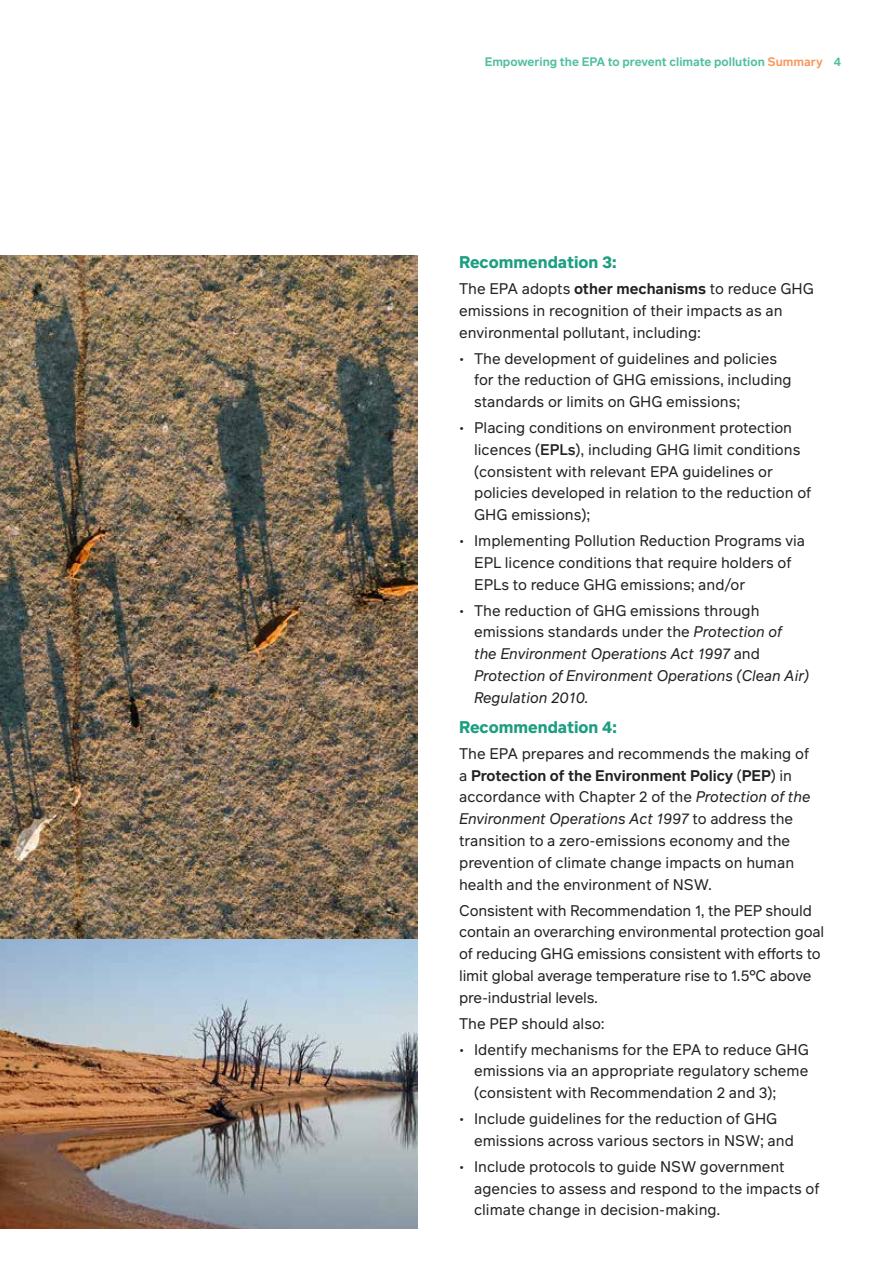
<style>
.page{position:relative;width:893px;height:1263px;background:#fff}
.page>*{position:absolute;margin:0;border:0;box-sizing:border-box;transform-origin:0 0}
.t1{font:700 16.5px "Infra";color:#1c9e81}
.t2{font:15px/21.8px "Infra";color:#222220}
.t3{font:italic 15px/21.8px "Infra";color:#222220}
.t4{font:600 12px "Infra";color:#50bfa0}
.s1{color:#f8995d}
.s2{font-weight:600}
.s3{font-weight:500}
.s4{font-style:normal}
.s5{font-style:italic}
</style>
<div class="page">
<img style="left:0;top:255px;width:417px;height:974px">
<p class="t4" style="left:485px;top:53px;width:358px">Empowering the EPA to prevent climate pollution <span class="s1">Summary</span> 4</p>
<p class="t1" style="left:459px;top:250px;width:159px">Recommendation 3:</p>
<p class="t2" style="left:459px;top:278px;width:356px">The EPA adopts <span class="s2">other mechanisms</span> to reduce GHG emissions in recognition of their impacts as an environmental pollutant, including:</p>
<p class="t2" style="left:474px;top:347px;width:319px;text-indent:-15px">• The development of guidelines and policies for the reduction of GHG emissions, including standards or limits on GHG emissions;</p>
<p class="t2" style="left:474px;top:416px;width:339px;text-indent:-15px">• Placing conditions on environment protection licences (<span class="s3">EPLs</span>), including GHG limit conditions (consistent with relevant EPA guidelines or policies developed in relation to the reduction of GHG emissions);</p>
<p class="t2" style="left:474px;top:529px;width:333px;text-indent:-15px">• Implementing Pollution Reduction Programs via<br>EPL licence conditions that require holders of<br>EPLs to reduce GHG emissions; and/or</p>
<p class="t3" style="left:474px;top:599px;width:336px;text-indent:-15px"><span class="s4">• The reduction of GHG emissions through emissions standards under the</span> Protection of<br>the Environment Operations Act 1997 <span class="s4">and </span>Protection of Environment Operations (Clean Air)<br>Regulation 2010.</p>
<p class="t1" style="left:459px;top:715px;width:159px">Recommendation 4:</p>
<p class="t2" style="left:459px;top:742px;width:353px">The EPA prepares and recommends the making of a <span class="s2">Protection of the Environment Policy</span> (<span class="s2">PEP</span>) in accordance with Chapter 2 of the <span class="s5">Protection of the Environment Operations Act 1997</span> to address the transition to a zero-emissions economy and the prevention of climate change impacts on human health and the environment of NSW.</p>
<p class="t2" style="left:459px;top:899px;width:367px">Consistent with Recommendation 1, the PEP should contain an overarching environmental protection goal of reducing GHG emissions consistent with efforts to limit global average temperature rise to 1.5°C above pre-industrial levels.</p>
<p class="t2" style="left:459px;top:1012px;width:147px">The PEP should also:</p>
<p class="t2" style="left:474px;top:1038px;width:336px;text-align:justify;text-indent:-15px">• Identify mechanisms for the EPA to reduce GHG emissions via an appropriate regulatory scheme (consistent with Recommendation 2 and 3);</p>
<p class="t2" style="left:474px;top:1107px;width:321px;text-indent:-15px">• Include guidelines for the reduction of GHG emissions across various sectors in NSW; and</p>
<p class="t2" style="left:474px;top:1155px;width:347px;text-indent:-15px">• Include protocols to guide NSW government agencies to assess and respond to the impacts of climate change in decision-making.</p>
</div>
